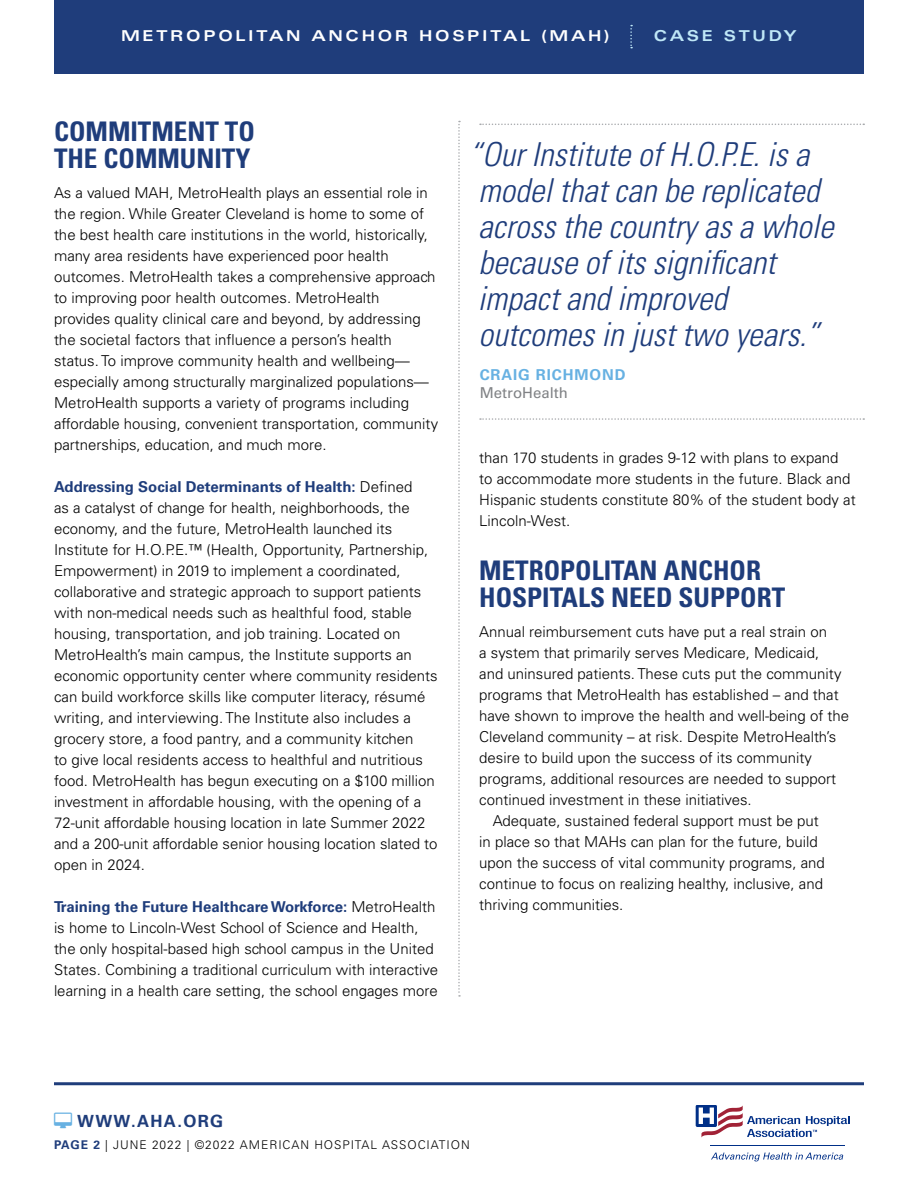
<style>
.page{position:relative;width:918px;height:1188px;background:#fff}
.page>*{position:absolute;margin:0;border:0;box-sizing:border-box;transform-origin:0 0}
.Pullquote___Quote_Te{font:italic 300 condensed 33px/36px "Univers LT Std";color:#1f3d7b}
.Body___H1{font:700 condensed 27px/27px "Univers LT Std";color:#1f3d7b}
.t1{font:700 16.8px "Univers LT Std";letter-spacing:.08em;color:#1f3d7b}
.Body___No_Indent{font:300 15px/21px "Univers LT Std";color:#000}
.Body___Indent{font:300 15px/21px "Univers LT Std";color:#000}
.t2{font:700 expanded 15px "Univers LT Std";letter-spacing:.18em;color:#fff}
.Pullquote___Name{font:700 15px "Univers LT Std";letter-spacing:.06em;color:#67b1e2}
.Pullquote___Title{font:15px "Univers LT Std";color:#808285}
.t3{font:700 expanded 15px "Univers LT Std";letter-spacing:.18em;color:#bfe7f7}
.t4{font:300 12px "Univers LT Std";letter-spacing:.08em;color:#000}
.s1{font-weight:700;color:#1f3d7b}
</style>
<div class="page">
<hr style="left:54px;top:1082px;width:810px;height:3px;background:#1f3d7b">
<hr style="left:711px;top:1145px;width:134px;height:1px;background:#002f87">
<svg style="left:711px;top:1153px;width:132px;height:8px"></svg>
<svg style="left:695px;top:1105px;width:155px;height:33px"></svg>
<svg style="left:480px;top:124px;width:384px;height:1px"></svg>
<svg style="left:480px;top:418px;width:384px;height:2px"></svg>
<div style="left:54px;top:0;width:810px;height:73px;background:#1f3d7b"></div>
<svg style="left:458px;top:121px;width:2px;height:876px"></svg>
<svg style="left:630px;top:25px;width:2px;height:23px"></svg>
<p class="t2" style="left:121px;top:28px;width:490px">METROPOLITAN ANCHOR HOSPITAL (MAH)</p>
<p class="t3" style="left:654px;top:28px;width:145px">CASE STUDY</p>
<p class="Body___H1" style="left:54px;top:118px;width:202px">COMMITMENT TO<br>THE COMMUNITY</p>
<p class="Body___No_Indent" style="left:54px;top:182px;width:386px">As a valued MAH, MetroHealth plays an essential role in the region. While Greater Cleveland is home to some of the best health care institutions in the world, historically, many area residents have experienced poor health outcomes. MetroHealth takes a comprehensive approach to improving poor health outcomes. MetroHealth provides quality clinical care and beyond, by addressing the societal factors that influence a person’s health status. To improve community health and wellbeing— especially among structurally marginalized populations— MetroHealth supports a variety of programs including affordable housing, convenient transportation, community partnerships, education, and much more.</p>
<p class="Body___No_Indent" style="left:54px;top:476px;width:385px"><span class="s1">Addressing Social Determinants of Health:</span> Defined<br>as a catalyst of change for health, neighborhoods, the economy, and the future, MetroHealth launched its Institute for H.O.P.E.™ (Health, Opportunity, Partnership, Empowerment) in 2019 to implement a coordinated, collaborative and strategic approach to support patients with non-medical needs such as healthful food, stable housing, transportation, and job training. Located on MetroHealth’s main campus, the Institute supports an economic opportunity center where community residents can build workforce skills like computer literacy, résumé writing, and interviewing. The Institute also includes a grocery store, a food pantry, and a community kitchen<br>to give local residents access to healthful and nutritious food. MetroHealth has begun executing on a $100 million investment in affordable housing, with the opening of a 72-unit affordable housing location in late Summer 2022 and a 200-unit affordable senior housing location slated to open in 2024.</p>
<p class="Body___No_Indent" style="left:54px;top:896px;width:386px"><span class="s1">Training the Future Healthcare Workforce:</span> MetroHealth is home to Lincoln-West School of Science and Health, the only hospital-based high school campus in the United States. Combining a traditional curriculum with interactive learning in a health care setting, the school engages more</p>
<p class="Pullquote___Quote_Te" style="left:469px;top:136px;width:366px">“Our Institute of H.O.P.E. is a model that can be replicated across the country as a whole because of its significant impact and improved outcomes in just two years.”</p>
<p class="Pullquote___Name" style="left:480px;top:366px;width:147px">CRAIG RICHMOND</p>
<p class="Pullquote___Title" style="left:480px;top:384px;width:90px">MetroHealth</p>
<p class="Body___No_Indent" style="left:479px;top:447px;width:378px">than 170 students in grades 9-12 with plans to expand<br>to accommodate more students in the future. Black and Hispanic students constitute 80% of the student body at Lincoln-West.</p>
<p class="Body___H1" style="left:479px;top:557px;width:307px">METROPOLITAN ANCHOR<br>HOSPITALS NEED SUPPORT</p>
<p class="Body___No_Indent" style="left:479px;top:621px;width:372px">Annual reimbursement cuts have put a real strain on<br>a system that primarily serves Medicare, Medicaid,<br>and uninsured patients. These cuts put the community programs that MetroHealth has established – and that have shown to improve the health and well-being of the Cleveland community – at risk. Despite MetroHealth’s desire to build upon the success of its community programs, additional resources are needed to support continued investment in these initiatives.</p>
<p class="Body___Indent" style="left:479px;top:810px;width:347px;text-indent:14px">Adequate, sustained federal support must be put in place so that MAHs can plan for the future, build upon the success of vital community programs, and continue to focus on realizing healthy, inclusive, and thriving communities.</p>
<p class="t1" style="left:77px;top:1112px;width:148px">WWW.AHA.ORG</p>
<p class="t4" style="left:54px;top:1138px;width:417px"><span class="s1">PAGE 2</span> | JUNE 2022 | ©2022 AMERICAN HOSPITAL ASSOCIATION</p>
</div>
